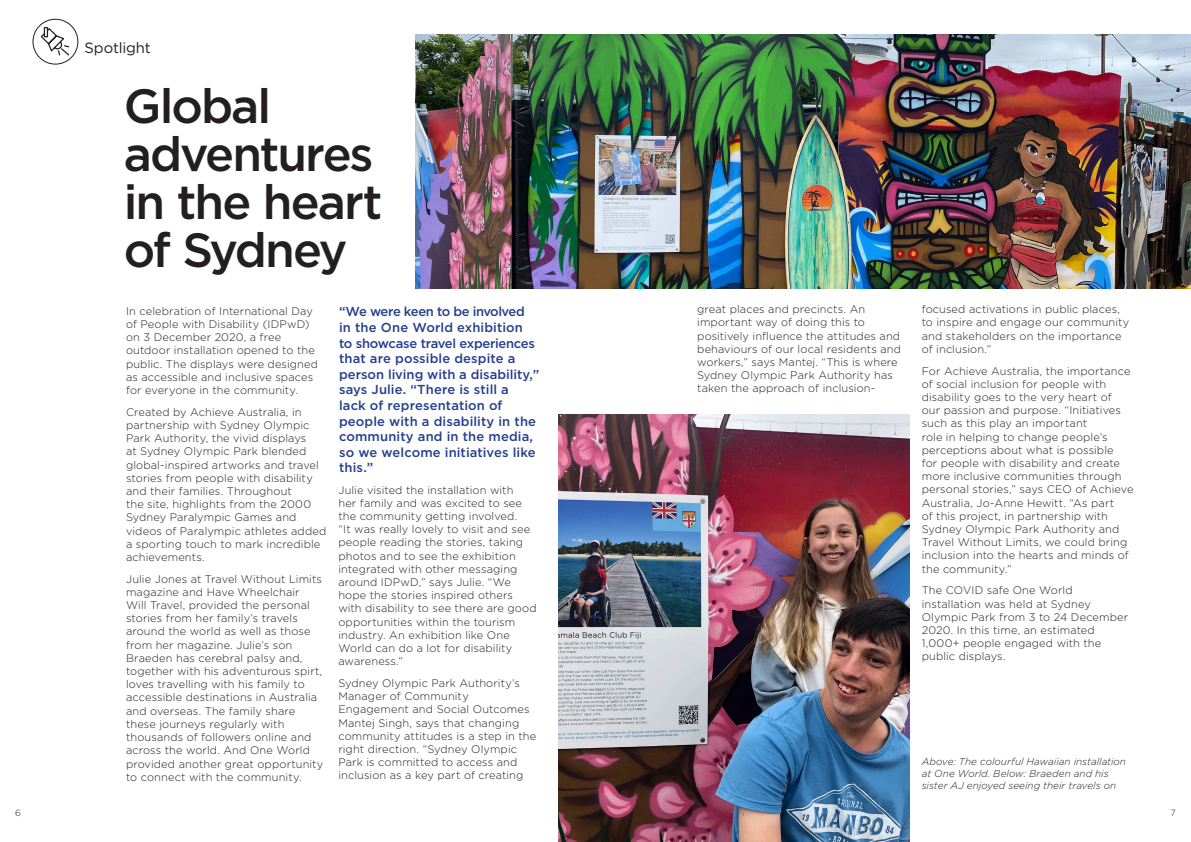
<style>
.page{position:relative;width:1191px;height:842px;background:#fff}
.page>*{position:absolute;margin:0;border:0;box-sizing:border-box;transform-origin:0 0}
.t1{font:500 48px/48px "Gotham";letter-spacing:-.04em;color:#231f20}
.t2{font:14.8px "Gotham";letter-spacing:-.01em;color:#231f20}
.t3{font:500 13px/15.6px "Gotham";letter-spacing:.005em;color:#253f8e}
.t4{font:300 11px/13.2px "Gotham";letter-spacing:.01em;color:#231f20}
.t5{font:italic 300 10px/12px "Gotham";color:#231f20}
.t6{font:300 9px "Gotham";color:#231f20}
</style>
<div class="page">
<img style="left:415px;top:34px;width:776px;height:254px">
<img style="left:558px;top:414px;width:351px;height:428px">
<div style="left:33px;top:19px;width:45px;height:45px;border:1px solid #231f20;border-radius:50%"></div>
<svg style="left:40px;top:26px;width:30px;height:31px"></svg>
<p class="t2" style="left:84px;top:38px;width:68px">Spotlight</p>
<p class="t1" style="left:124px;top:81px;width:260px">Global adventures in the heart of Sydney</p>
<p class="t4" style="left:126px;top:304px;width:194px">In celebration of International Day of People with Disability (IDPwD) on 3 December 2020, a free outdoor installation opened to the public. The displays were designed as accessible and inclusive spaces for everyone in the community.</p>
<p class="t4" style="left:126px;top:405px;width:202px">Created by Achieve Australia, in partnership with Sydney Olympic<br>Park Authority, the vivid displays<br>at Sydney Olympic Park blended global-inspired artworks and travel stories from people with disability and their families. Throughout<br>the site, highlights from the 2000<br>Sydney Paralympic Games and videos of Paralympic athletes added a sporting touch to mark incredible achievements.</p>
<p class="t4" style="left:126px;top:572px;width:199px">Julie Jones at Travel Without Limits magazine and Have Wheelchair<br>Will Travel, provided the personal stories from her family’s travels around the world as well as those from her magazine. Julie’s son Braeden has cerebral palsy and, together with his adventurous spirt, loves travelling with his family to accessible destinations in Australia and overseas. The family share these journeys regularly with thousands of followers online and across the world. And One World provided another great opportunity to connect with the community.</p>
<p class="t3" style="left:339px;top:304px;width:202px">“We were keen to be involved in the One World exhibition to showcase travel experiences that are possible despite a person living with a disability,” says Julie. “There is still a<br>lack of representation of people with a disability in the community and in the media, so we welcome initiatives like this.”</p>
<p class="t4" style="left:338px;top:483px;width:200px">Julie visited the installation with<br>her family and was excited to see the community getting involved.<br>“It was really lovely to visit and see people reading the stories, taking photos and to see the exhibition integrated with other messaging around IDPwD,” says Julie. “We hope the stories inspired others with disability to see there are good opportunities within the tourism industry. An exhibition like One<br>World can do a lot for disability awareness.”</p>
<p class="t4" style="left:338px;top:676px;width:199px">Sydney Olympic Park Authority’s<br>Manager of Community<br>Engagement and Social Outcomes<br>Mantej Singh, says that changing community attitudes is a step in the right direction. “Sydney Olympic<br>Park is committed to access and inclusion as a key part of creating</p>
<p class="t4" style="left:697px;top:302px;width:205px">great places and precincts. An important way of doing this to positively influence the attitudes and behaviours of our local residents and workers,” says Mantej. “This is where Sydney Olympic Park Authority has taken the approach of inclusion-</p>
<p class="t4" style="left:921px;top:302px;width:209px">focused activations in public places, to inspire and engage our community and stakeholders on the importance of inclusion.”</p>
<p class="t4" style="left:921px;top:364px;width:213px">For Achieve Australia, the importance of social inclusion for people with disability goes to the very heart of<br>our passion and purpose. “Initiatives such as this play an important<br>role in helping to change people’s perceptions about what is possible<br>for people with disability and create more inclusive communities through personal stories,” says CEO of Achieve Australia, Jo-Anne Hewitt. “As part<br>of this project, in partnership with Sydney Olympic Park Authority and Travel Without Limits, we could bring inclusion into the hearts and minds of the community.”</p>
<p class="t4" style="left:921px;top:583px;width:208px">The COVID safe One World installation was held at Sydney<br>Olympic Park from 3 to 24 December<br>2020. In this time, an estimated<br>1,000+ people engaged with the public displays.</p>
<p class="t5" style="left:921px;top:755px;width:206px">Above: The colourful Hawaiian installation at One World. Below: Braeden and his sister AJ enjoyed seeing their travels on</p>
<p class="t6" style="left:15px;top:807px;width:7px">6</p>
<p class="t6" style="left:1170px;top:807px;width:7px">7</p>
</div>
